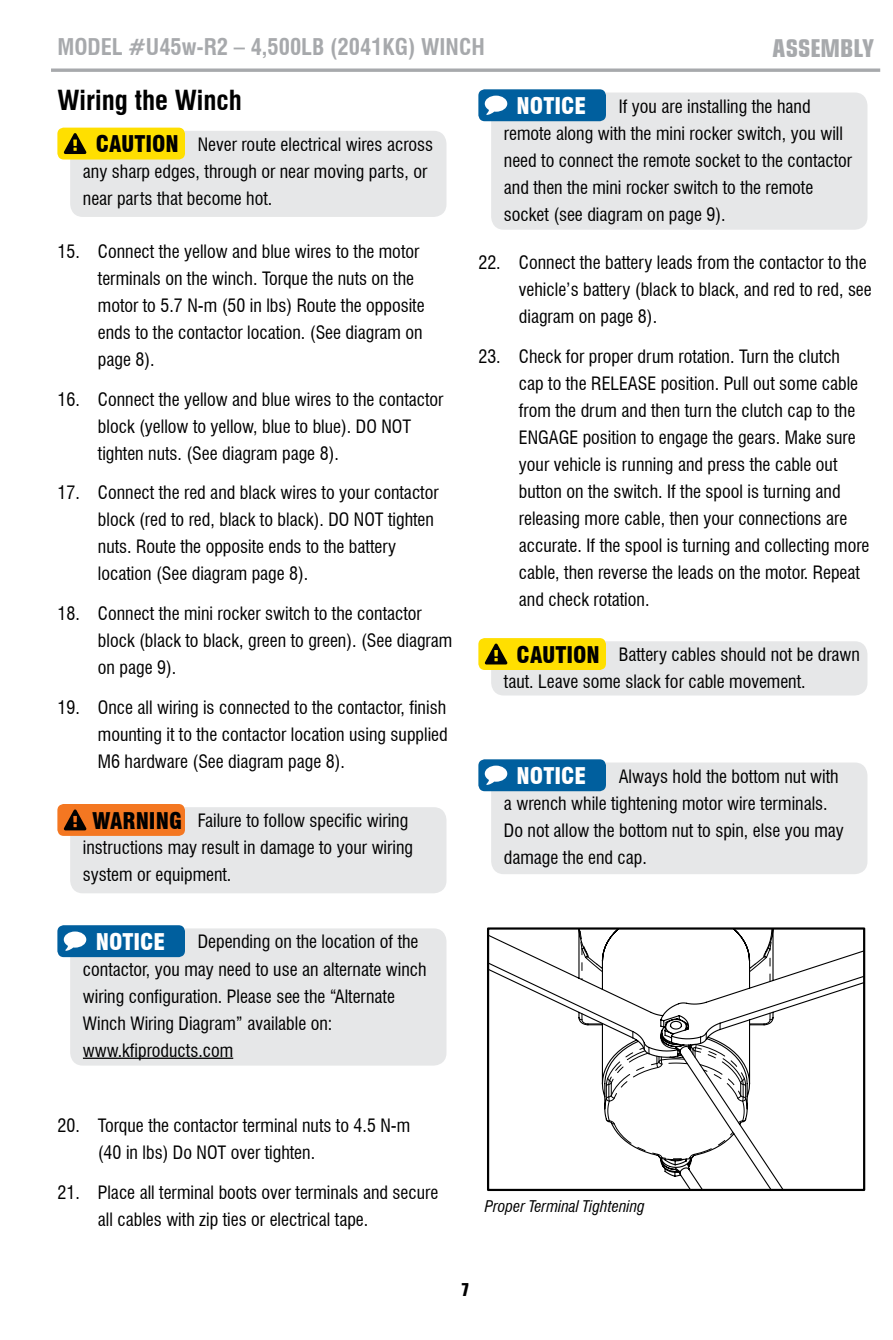
<style>
.page{position:relative;width:893px;height:1340px;background:#fff}
.page>*{position:absolute;margin:0;border:0;box-sizing:border-box;transform-origin:0 0}
.t1{font:700 condensed 27px "Swiss 721 BT";color:#000}
.t2{font:700 condensed 24.75px "Square 721 BT";color:#a7a9ac}
.t3{font:700 condensed 22.5px "Swiss 721 BT";color:#a7a9ac}
.t4{font:900 condensed 22.5px "Swiss 721 BT";color:#fff}
.t5{font:900 condensed 22.5px "Swiss 721 BT";color:#000}
.t6{font:condensed 18px/27px "Swiss 721 BT";color:#000}
.t7{font:700 condensed 18px "Square 721 BT";color:#000}
.t8{font:italic condensed 15.75px "Swiss 721 BT";color:#000}
.s1{font-weight:900;font-size:22.5px}
</style>
<div class="page">
<svg style="left:51px;top:68px;width:829px;height:4px;background:#b4b6b8"></svg>
<svg style="left:490px;top:930px;width:372px;height:257px"></svg>
<svg style="left:749px;top:930px;width:23px;height:51px"></svg>
<svg style="left:580px;top:930px;width:23px;height:49px"></svg>
<svg style="left:578px;top:1013px;width:196px;height:148px"></svg>
<div style="left:487px;top:927px;width:378px;height:263px;border:2px solid #000"></div>
<div style="left:70px;top:131px;width:376px;height:86px;background:#e6e7e8;border-radius:13px"></div>
<div style="left:57px;top:128px;width:128px;height:31px;background:#ffdf00;border-radius:6px"></div>
<svg style="left:64px;top:133px;width:22px;height:21px"></svg>
<div style="left:70px;top:807px;width:376px;height:86px;background:#e6e7e8;border-radius:13px"></div>
<div style="left:57px;top:804px;width:128px;height:32px;background:#f47721;border-radius:6px"></div>
<svg style="left:64px;top:809px;width:22px;height:21px"></svg>
<div style="left:70px;top:928px;width:376px;height:137px;background:#e6e7e8;border-radius:13px"></div>
<div style="left:57px;top:925px;width:128px;height:32px;background:#005f9e;border-radius:6px"></div>
<svg style="left:64px;top:931px;width:22px;height:19px"></svg>
<hr style="left:83px;top:1057px;width:150px;height:1px;background:#000">
<div style="left:491px;top:92px;width:376px;height:138px;background:#e6e7e8;border-radius:13px"></div>
<div style="left:478px;top:89px;width:128px;height:32px;background:#005f9e;border-radius:6px"></div>
<svg style="left:485px;top:96px;width:22px;height:19px"></svg>
<div style="left:491px;top:641px;width:376px;height:54px;background:#e6e7e8;border-radius:13px"></div>
<div style="left:478px;top:638px;width:128px;height:32px;background:#ffdf00;border-radius:6px"></div>
<svg style="left:485px;top:643px;width:22px;height:21px"></svg>
<div style="left:491px;top:762px;width:376px;height:112px;background:#e6e7e8;border-radius:13px"></div>
<div style="left:478px;top:759px;width:128px;height:32px;background:#005f9e;border-radius:6px"></div>
<svg style="left:485px;top:765px;width:22px;height:20px"></svg>
<p class="t3" style="left:57px;top:34px;width:429px">MODEL #U45w-R2 – 4,500LB (2041KG) WINCH</p>
<h2 class="t2" style="left:772px;top:33px;width:28px">ASSEMBL</h2>
<h2 class="t2" style="left:862px;top:33px;width:13px">Y</h2>
<h1 class="t1" style="left:57px;top:84px;width:186px">Wiring the Winch</h1>
<p class="t5" style="left:96px;top:130px;width:70px">CAUTION</p>
<p class="t6" style="left:83px;top:131px;width:352px;text-indent:115px">Never route electrical wires across any sharp edges, through or near moving parts, or near parts that become hot.</p>
<p class="t6" style="left:98px;top:238px;width:328px;text-indent:-41px">15. Connect the yellow and blue wires to the motor terminals on the winch. Torque the nuts on the motor to 5.7 N-m (50 in lbs) Route the opposite ends to the contactor location. (See diagram on page 8).</p>
<p class="t6" style="left:98px;top:385px;width:347px;text-indent:-41px">16. Connect the yellow and blue wires to the contactor block (yellow to yellow, blue to blue). DO NOT tighten nuts. (See diagram page 8).</p>
<p class="t6" style="left:98px;top:479px;width:342px;text-indent:-41px">17. Connect the red and black wires to your contactor block (red to red, black to black). DO NOT tighten nuts. Route the opposite ends to the battery location (See diagram page 8).</p>
<p class="t6" style="left:98px;top:600px;width:356px;text-indent:-41px">18. Connect the mini rocker switch to the contactor block (black to black, green to green). (See diagram on page 9).</p>
<p class="t6" style="left:98px;top:694px;width:351px;text-align:justify;text-indent:-41px">19. Once all wiring is connected to the contactor, finish mounting it to the contactor location using supplied M6 hardware (See diagram page 8).</p>
<p class="t6" style="left:83px;top:807px;width:332px;text-indent:9px"><span class="s1">WARNING</span> Failure to follow specific wiring instructions may result in damage to your wiring system or equipment.</p>
<p class="t4" style="left:96px;top:928px;width:69px">NOTICE</p>
<p class="t6" style="left:83px;top:928px;width:345px;text-indent:115px">Depending on the location of the contactor, you may need to use an alternate winch wiring configuration. Please see the “Alternate Winch Wiring Diagram” available on: www.kfiproducts.com</p>
<p class="t4" style="left:517px;top:92px;width:69px">NOTICE</p>
<p class="t6" style="left:504px;top:92px;width:350px;text-indent:115px">If you are installing the hand remote along with the mini rocker switch, you will need to connect the remote socket to the contactor and then the mini rocker switch to the remote socket (see diagram on page 9).</p>
<p class="t6" style="left:519px;top:249px;width:354px;text-indent:-40px">22. Connect the battery leads from the contactor to the vehicle’s battery (black to black, and red to red, see diagram on page 8).</p>
<p class="t6" style="left:519px;top:343px;width:352px;text-indent:-40px">23. Check for proper drum rotation. Turn the clutch<br>cap to the RELEASE position. Pull out some cable from the drum and then turn the clutch cap to the ENGAGE position to engage the gears. Make sure your vehicle is running and press the cable out button on the switch. If the spool is turning and releasing more cable, then your connections are accurate. If the spool is turning and collecting more cable, then reverse the leads on the motor. Repeat and check rotation.</p>
<p class="t5" style="left:517px;top:641px;width:70px">CAUTION</p>
<p class="t6" style="left:504px;top:641px;width:358px;text-indent:115px">Battery cables should not be drawn taut. Leave some slack for cable movement.</p>
<p class="t4" style="left:517px;top:762px;width:69px">NOTICE</p>
<p class="t6" style="left:504px;top:762px;width:341px;text-indent:115px">Always hold the bottom nut with a wrench while tightening motor wire terminals.<br>Do not allow the bottom nut to spin, else you may damage the end cap.</p>
<p class="t6" style="left:98px;top:1111px;width:314px;text-indent:-41px">20. Torque the contactor terminal nuts to 4.5 N-m (40 in lbs) Do NOT over tighten.</p>
<p class="t6" style="left:98px;top:1178px;width:342px;text-indent:-41px">21. Place all terminal boots over terminals and secure all cables with zip ties or electrical tape.</p>
<p class="t8" style="left:485px;top:1196px;width:162px">Proper Terminal Tightening</p>
<p class="t7" style="left:461px;top:1278px;width:10px">7</p>
</div>
